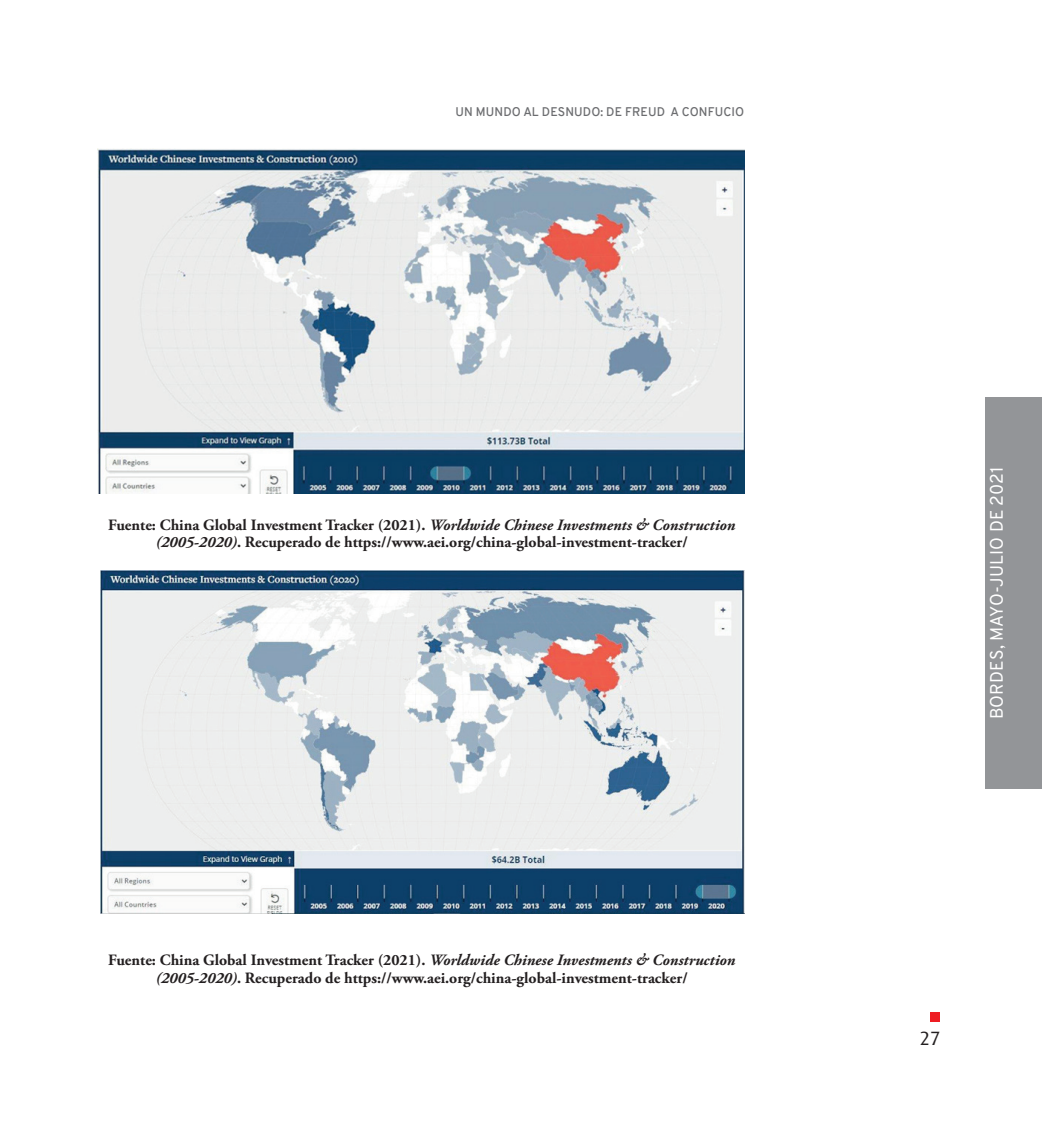
<style>
.page{position:relative;width:1042px;height:1141px;background:#fff}
.page>*{position:absolute;margin:0;border:0;box-sizing:border-box;transform-origin:0 0}
.t1{font:19.25px "Dax";color:#231f20}
.t2{font:17.5px "Overpass";letter-spacing:.01em;color:#fff}
.t3{font:700 15.75px/17.5px "Adobe Garamond Pro";color:#231f20;text-align:center}
.t4{font:600 12.25px "Overpass";letter-spacing:.01em;color:#6c6d70}
.s1{font-style:italic}
</style>
<div class="page">
<div style="left:985px;top:397px;width:57px;height:392px;background:#939598"></div>
<div style="left:930px;top:1012px;width:10px;height:10px;background:#ee1d23"></div>
<img style="left:97px;top:149px;width:647px;height:345px">
<img style="left:100px;top:570px;width:644px;height:344px">
<p class="t4" style="left:455px;top:103px;width:95px">UN MUNDO AL DES</p>
<p class="t4" style="left:565px;top:103px;width:166px">NUDO: DE FREUD A CONFUCIO</p>
<p class="t3" style="left:108px;top:516px;width:629px">Fuente: China Global Investment Tracker (2021). <span class="s1">Worldwide Chinese Investments &amp; Construction (2005-2020)</span>. Recuperado de https://www.aei.org/china-global-investment-tracker/</p>
<p class="t3" style="left:108px;top:952px;width:629px">Fuente: China Global Investment Tracker (2021). <span class="s1">Worldwide Chinese Investments &amp; Construction (2005-2020)</span>. Recuperado de https://www.aei.org/china-global-investment-tracker/</p>
<p class="t2" style="left:984px;top:719px;width:254px;rotate:-90deg">BORDES, MAYO-JULIO DE 2021</p>
<p class="t1" style="left:920px;top:1027px;width:22px">27</p>
</div>
